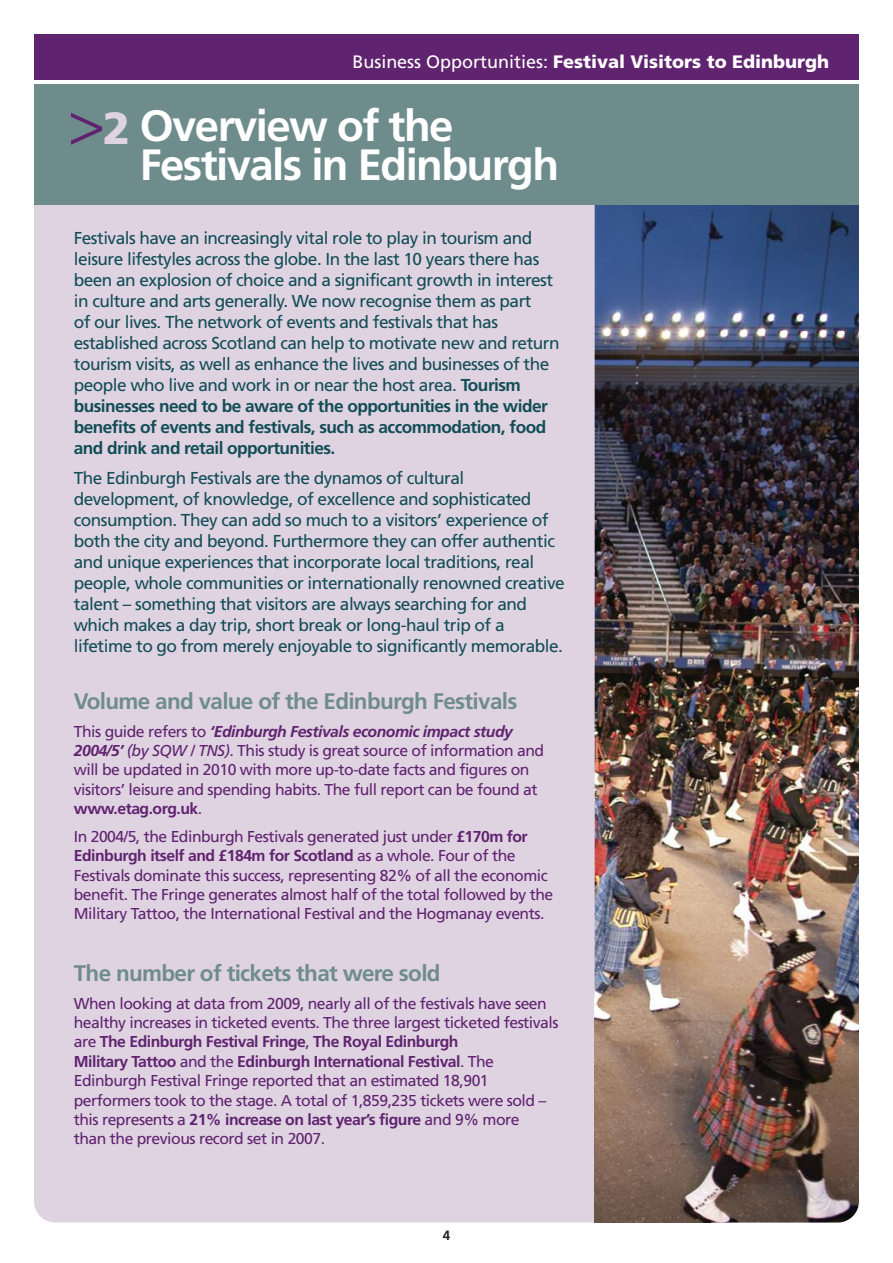
<style>
.page{position:relative;width:893px;height:1263px;background:#fff}
.page>*{position:absolute;margin:0;border:0;box-sizing:border-box;transform-origin:0 0}
.t1{font:300 61.5px "Frutiger";color:#60236f}
.t2{font:700 43.8px/39px "Frutiger";letter-spacing:-.035em;color:#fff}
.t3{font:700 22.5px "Frutiger";letter-spacing:-.03em;color:#6f8c8d}
.t4{font:900 18px "Frutiger";color:#fff}
.t5{font:17.25px/21px "Frutiger";letter-spacing:-.03em;color:#124d56}
.t6{font:15.75px/19.4px "Frutiger";letter-spacing:-.03em;color:#60236f}
.t7{font:700 13.5px "Frutiger";color:#272627}
.s1{font-weight:400}
.s2{font-weight:900;font-size:45px;color:#dfd3e2}
.s3{font-weight:700}
.s4{font-weight:700;font-style:italic}
.s5{font-style:italic}
</style>
<div class="page">
<div style="left:34px;top:106px;width:825px;height:1116px;background:#dfd3e2;border-radius:21px"></div>
<img style="left:595px;top:204px;width:264px;height:1018px">
<img style="left:595px;top:998px;width:116px;height:224px">
<div style="left:34px;top:34px;width:825px;height:46px;background:#60236f"></div>
<div style="left:34px;top:84px;width:825px;height:120px;background:#6f8c8d"></div>
<p class="t4" style="left:352px;top:54px;width:478px"><span class="s1">Business Opportunities:</span> Festival Visitors to Edinburgh</p>
<h1 class="t1" style="left:68px;top:98px;width:64px">&gt;<span class="s2">2</span></h1>
<h2 class="t2" style="left:140px;top:109px;width:421px">Overview of the<br>Festivals in Edinburgh</h2>
<p class="t5" style="left:74px;top:229px;width:487px">Festivals have an increasingly vital role to play in tourism and leisure lifestyles across the globe. In the last 10 years there has been an explosion of choice and a significant growth in interest in culture and arts generally. We now recognise them as part<br>of our lives. The network of events and festivals that has established across Scotland can help to motivate new and return tourism visits, as well as enhance the lives and businesses of the people who live and work in or near the host area. <span class="s3">Tourism businesses need to be aware of the opportunities in the wider benefits of events and festivals, such as accommodation, food and drink and retail opportunities.</span></p>
<p class="t5" style="left:74px;top:468px;width:493px">The Edinburgh Festivals are the dynamos of cultural development, of knowledge, of excellence and sophisticated consumption. They can add so much to a visitors’ experience of both the city and beyond. Furthermore they can offer authentic and unique experiences that incorporate local traditions, real people, whole communities or internationally renowned creative talent – something that visitors are always searching for and which makes a day trip, short break or long-haul trip of a lifetime to go from merely enjoyable to significantly memorable.</p>
<h3 class="t3" style="left:74px;top:692px;width:445px">Volume and value of the Edinburgh Festivals</h3>
<p class="t6" style="left:74px;top:723px;width:472px">This guide refers to <span class="s4">‘Edinburgh Festivals economic impact study 2004/5’</span> <span class="s5">(by SQW / TNS)</span>. This study is great source of information and will be updated in 2010 with more up-to-date facts and figures on visitors’ leisure and spending habits. The full report can be found at <span class="s3">www.etag.org.uk</span>.</p>
<p class="t6" style="left:74px;top:828px;width:481px">In 2004/5, the Edinburgh Festivals generated just under <span class="s3">£170m for Edinburgh itself and £184m for Scotland</span> as a whole. Four of the Festivals dominate this success, representing 82% of all the economic benefit. The Fringe generates almost half of the total followed by the Military Tattoo, the International Festival and the Hogmanay events.</p>
<h3 class="t3" style="left:74px;top:964px;width:368px">The number of tickets that were sold</h3>
<p class="t6" style="left:74px;top:995px;width:486px">When looking at data from 2009, nearly all of the festivals have seen healthy increases in ticketed events. The three largest ticketed festivals are <span class="s3">The Edinburgh Festival Fringe</span>, <span class="s3">The Royal Edinburgh<br>Military Tattoo</span> and the <span class="s3">Edinburgh International Festival</span>. The Edinburgh Festival Fringe reported that an estimated 18,901 performers took to the stage. A total of 1,859,235 tickets were sold – this represents a <span class="s3">21% increase on last year’s figure</span> and 9% more<br>than the previous record set in 2007.</p>
<p class="t7" style="left:443px;top:1229px;width:9px">4</p>
</div>
